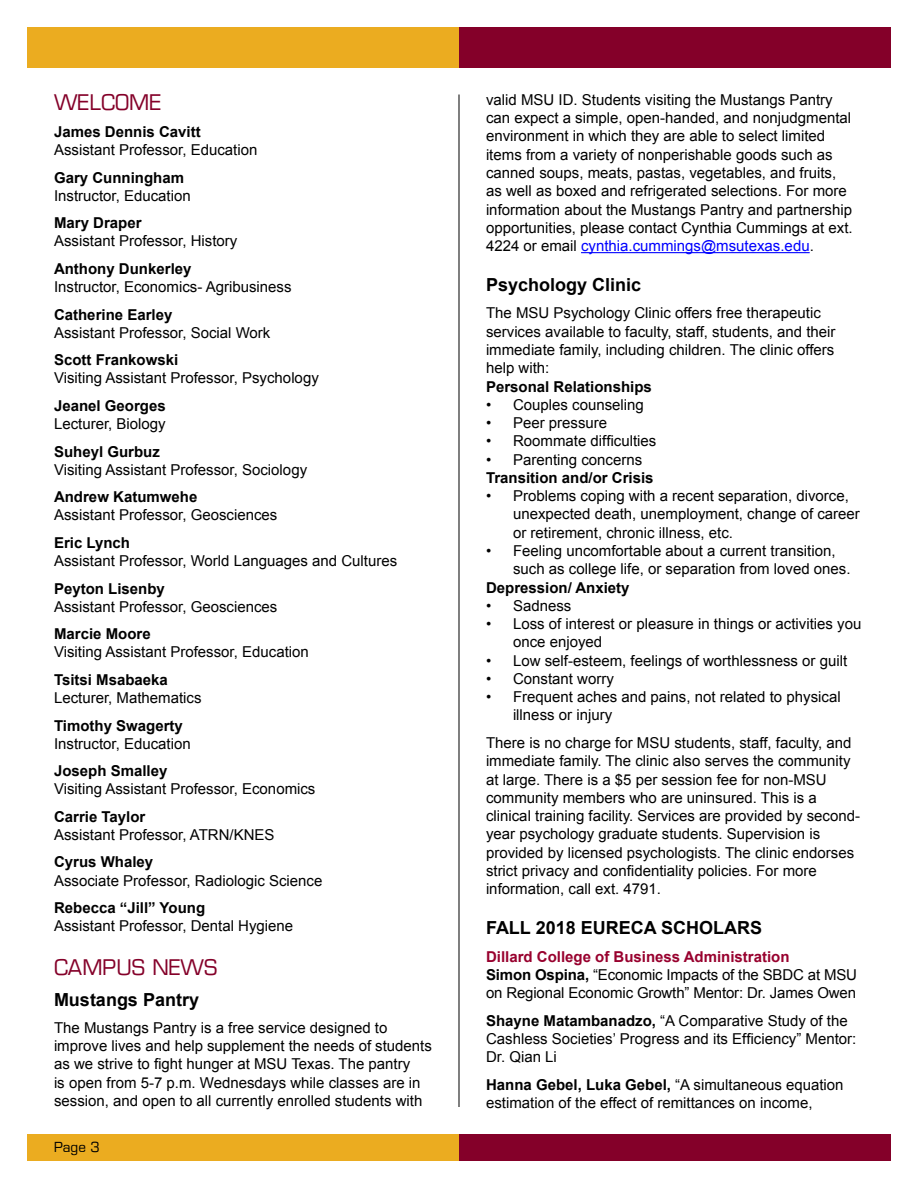
<style>
.page{position:relative;width:918px;height:1188px;background:#fff}
.page>*{position:absolute;margin:0;border:0;box-sizing:border-box;transform-origin:0 0}
.Category_hedder{font:21px "Eurostile";color:#840029}
.Headline{font:700 18px "Arial";color:#000}
.Text{font:15px/18.3px "Arial";color:#000}
.Text-2{font:700 15px "Arial";color:#000}
.Text-3{font:700 15px "Arial";color:#98002e}
.t1{font:13.5px "Eurostile";color:#000}
.s1{color:#00f}
.s2{font-weight:700}
</style>
<div class="page">
<hr style="left:459px;top:94px;width:1px;height:1013px;background:#000">
<div style="left:459px;top:27px;width:432px;height:41px;background:#840029"></div>
<div style="left:28px;top:27px;width:431px;height:41px;background:#ebac20"></div>
<div style="left:459px;top:1134px;width:432px;height:27px;background:#840029"></div>
<div style="left:28px;top:1134px;width:431px;height:27px;background:#ebac20"></div>
<hr style="left:581px;top:252px;width:229px;height:1px;background:#00f">
<p class="Category_hedder" style="left:54px;top:89px;width:109px">WELCOME</p>
<p class="Text-2" style="left:54px;top:122px;width:148px">James Dennis Cavitt</p>
<p class="Text" style="left:54px;top:141px;width:205px">Assistant Professor, Education</p>
<p class="Text-2" style="left:54px;top:167px;width:132px">Gary Cunningham</p>
<p class="Text" style="left:54px;top:187px;width:138px">Instructor, Education</p>
<p class="Text-2" style="left:54px;top:213px;width:89px">Mary Draper</p>
<p class="Text" style="left:54px;top:232px;width:185px">Assistant Professor, History</p>
<p class="Text-2" style="left:54px;top:259px;width:139px">Anthony Dunkerley</p>
<p class="Text" style="left:54px;top:278px;width:239px">Instructor, Economics- Agribusiness</p>
<p class="Text-2" style="left:54px;top:304px;width:120px">Catherine Earley</p>
<p class="Text" style="left:54px;top:324px;width:218px">Assistant Professor, Social Work</p>
<p class="Text-2" style="left:54px;top:350px;width:126px">Scott Frankowski</p>
<p class="Text" style="left:54px;top:369px;width:266px">Visiting Assistant Professor, Psychology</p>
<p class="Text-2" style="left:54px;top:396px;width:113px">Jeanel Georges</p>
<p class="Text" style="left:54px;top:415px;width:113px">Lecturer, Biology</p>
<p class="Text-2" style="left:54px;top:441px;width:107px">Suheyl Gurbuz</p>
<p class="Text" style="left:54px;top:461px;width:255px">Visiting Assistant Professor, Sociology</p>
<p class="Text-2" style="left:54px;top:487px;width:145px">Andrew Katumwehe</p>
<p class="Text" style="left:54px;top:506px;width:225px">Assistant Professor, Geosciences</p>
<p class="Text-2" style="left:54px;top:533px;width:78px">Eric Lynch</p>
<p class="Text" style="left:54px;top:552px;width:345px">Assistant Professor, World Languages and Cultures</p>
<p class="Text-2" style="left:54px;top:578px;width:112px">Peyton Lisenby</p>
<p class="Text" style="left:54px;top:597px;width:225px">Assistant Professor, Geosciences</p>
<p class="Text-2" style="left:54px;top:624px;width:98px">Marcie Moore</p>
<p class="Text" style="left:54px;top:643px;width:256px">Visiting Assistant Professor, Education</p>
<p class="Text-2" style="left:54px;top:670px;width:115px">Tsitsi Msabaeka</p>
<p class="Text" style="left:54px;top:689px;width:149px">Lecturer, Mathematics</p>
<p class="Text-2" style="left:54px;top:715px;width:130px">Timothy Swagerty</p>
<p class="Text" style="left:54px;top:734px;width:138px">Instructor, Education</p>
<p class="Text-2" style="left:54px;top:761px;width:115px">Joseph Smalley</p>
<p class="Text" style="left:54px;top:780px;width:263px">Visiting Assistant Professor, Economics</p>
<p class="Text-2" style="left:54px;top:807px;width:93px">Carrie Taylor</p>
<p class="Text" style="left:54px;top:826px;width:222px">Assistant Professor, ATRN/KNES</p>
<p class="Text-2" style="left:54px;top:852px;width:101px">Cyrus Whaley</p>
<p class="Text" style="left:54px;top:871px;width:270px">Associate Professor, Radiologic Science</p>
<p class="Text-2" style="left:54px;top:898px;width:153px">Rebecca “Jill” Young</p>
<p class="Text" style="left:54px;top:917px;width:241px">Assistant Professor, Dental Hygiene</p>
<p class="Category_hedder" style="left:54px;top:955px;width:165px">CAMPUS NEWS</p>
<p class="Headline" style="left:54px;top:987px;width:147px">Mustangs Pantry</p>
<p class="Text" style="left:54px;top:1019px;width:379px">The Mustangs Pantry is a free service designed to improve lives and help supplement the needs of students as we strive to fight hunger at MSU Texas. The pantry<br>is open from 5-7 p.m. Wednesdays while classes are in session, and open to all currently enrolled students with</p>
<p class="t1" style="left:54px;top:1139px;width:47px">Page 3</p>
<p class="Text" style="left:486px;top:91px;width:368px">valid MSU ID. Students visiting the Mustangs Pantry can expect a simple, open-handed, and nonjudgmental environment in which they are able to select limited items from a variety of nonperishable goods such as canned soups, meats, pastas, vegetables, and fruits, as well as boxed and refrigerated selections. For more information about the Mustangs Pantry and partnership opportunities, please contact Cynthia Cummings at ext.<br>4224 or email <span class="s1">cynthia.cummings@msutexas.edu</span>.</p>
<p class="Headline" style="left:486px;top:273px;width:157px">Psychology Clinic</p>
<p class="Text" style="left:486px;top:304px;width:351px">The MSU Psychology Clinic offers free therapeutic services available to faculty, staff, students, and their immediate family, including children. The clinic offers help with:</p>
<p class="Text-2" style="left:486px;top:376px;width:167px">Personal Relationships</p>
<p class="Text" style="left:486px;top:396px;width:159px">• Couples counseling</p>
<p class="Text" style="left:486px;top:414px;width:123px">• Peer pressure</p>
<p class="Text" style="left:486px;top:432px;width:172px">• Roommate difficulties</p>
<p class="Text" style="left:486px;top:450px;width:158px">• Parenting concerns</p>
<p class="Text-2" style="left:486px;top:468px;width:169px">Transition and/or Crisis</p>
<p class="Text" style="left:513px;top:487px;width:348px;text-indent:-27px">• Problems coping with a recent separation, divorce, unexpected death, unemployment, change of career or retirement, chronic illness, etc.</p>
<p class="Text" style="left:513px;top:542px;width:339px;text-indent:-27px">• Feeling uncomfortable about a current transition, such as college life, or separation from loved ones.</p>
<p class="Text-2" style="left:486px;top:577px;width:145px">Depression/ Anxiety</p>
<p class="Text" style="left:486px;top:597px;width:87px">• Sadness</p>
<p class="Text" style="left:513px;top:615px;width:350px;text-indent:-27px">• Loss of interest or pleasure in things or activities you once enjoyed</p>
<p class="Text" style="left:486px;top:651px;width:363px">• Low self-esteem, feelings of worthlessness or guilt</p>
<p class="Text" style="left:486px;top:670px;width:129px">• Constant worry</p>
<p class="Text" style="left:513px;top:688px;width:329px;text-indent:-27px">• Frequent aches and pains, not related to physical illness or injury</p>
<p class="Text" style="left:486px;top:734px;width:376px">There is no charge for MSU students, staff, faculty, and immediate family. The clinic also serves the community at large. There is a $5 per session fee for non-MSU community members who are uninsured. This is a clinical training facility. Services are provided by second&shy;year psychology graduate students. Supervision is provided by licensed psychologists. The clinic endorses strict privacy and confidentiality policies. For more information, call ext. 4791.</p>
<p class="Headline" style="left:486px;top:916px;width:278px">FALL 2018 EURECA SCHOLARS</p>
<p class="Text-3" style="left:486px;top:946px;width:305px">Dillard College of Business Administration</p>
<p class="Text" style="left:486px;top:966px;width:373px"><span class="s2">Simon Ospina,</span> “Economic Impacts of the SBDC at MSU on Regional Economic Growth” Mentor: Dr. James Owen</p>
<p class="Text" style="left:486px;top:1011px;width:372px"><span class="s2">Shayne Matambanadzo,</span> “A Comparative Study of the<br>Cashless Societies’ Progress and its Efficiency” Mentor:<br>Dr. Qian Li</p>
<p class="Text" style="left:486px;top:1076px;width:359px"><span class="s2">Hanna Gebel, Luka Gebel,</span> “A simultaneous equation estimation of the effect of remittances on income,</p>
</div>
